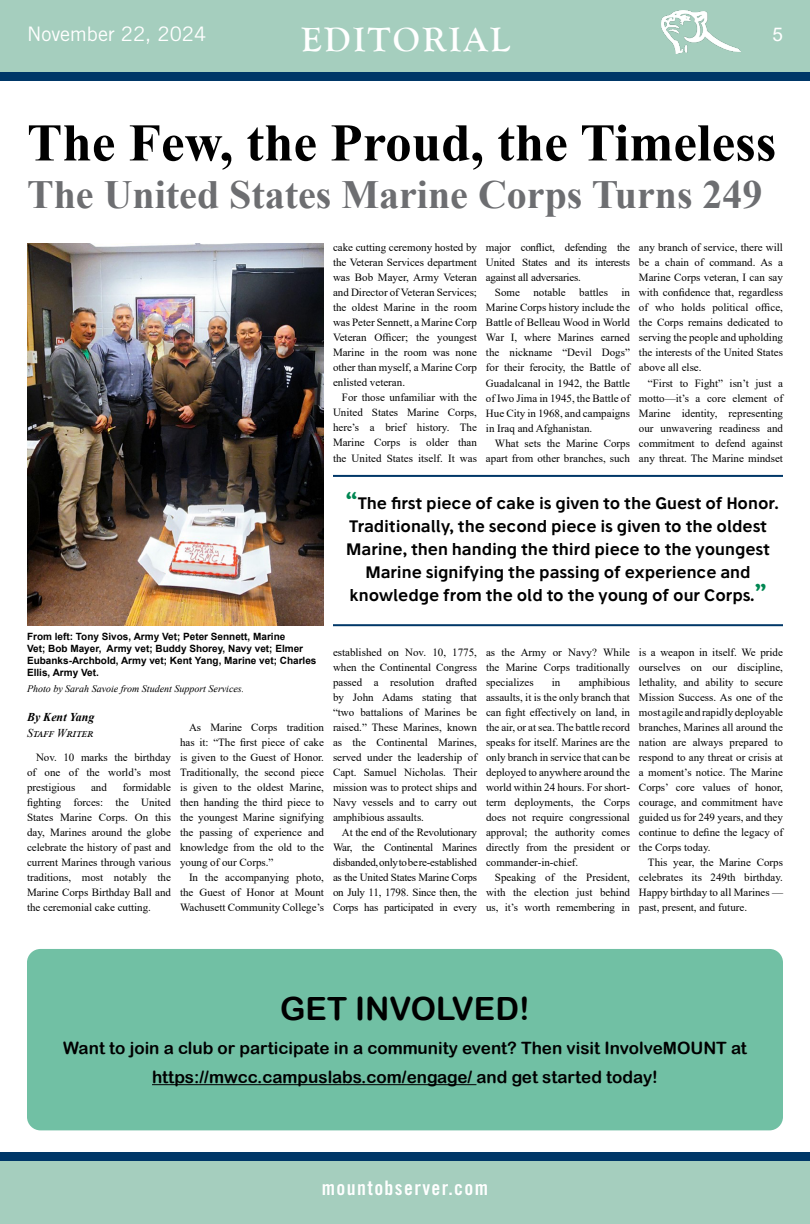
<style>
.page{position:relative;width:810px;height:1224px;background:#fff}
.page>*{position:absolute;margin:0;border:0;box-sizing:border-box;transform-origin:0 0}
.t1{font:700 53px "Times New Roman";color:#000}
.t2{font:700 40px "Times New Roman";color:#6d6e71}
.t3{font:700 35px "Goudy Old Style T";letter-spacing:.07em;color:#fff}
.t4{font:32px "Arial Rounded MT Bold";color:#000}
.t5{font:20px "Trade Gothic LT Std Bd Cn 20";letter-spacing:.07em;color:#fff}
.t6{font:20px "Trade Gothic LT Std";color:#fff}
.t7{font:18.9px "Arial";color:#fff}
.t8{font:17px/29.4px "Arial Rounded MT Bold";color:#000;text-align:center}
.t9{font:600 16px/23px "Stilu";color:#000;text-align:center}
.t10{font:italic 12px "Times New Roman";letter-spacing:.015em;color:#000}
.t11{font:italic 700 12px "Times New Roman";color:#000}
.t12{font:11px/15px "Times New Roman";color:#000;text-align:justify}
.t13{font:700 10px/12px "Arial";color:#000}
.t14{font:italic 10px "Times New Roman";color:#000}
.s1{font-size:23px;color:#008752}
</style>
<div class="page">
<div style="left:0;top:0;width:810px;height:72px;background:#a5cebe"></div>
<div style="left:0;top:72px;width:810px;height:9px;background:#003768"></div>
<div style="left:0;top:1161px;width:810px;height:63px;background:#a5cebe"></div>
<div style="left:0;top:1152px;width:810px;height:9px;background:#003768"></div>
<img style="left:661px;top:10px;width:80px;height:44px">
<img style="left:27px;top:244px;width:297px;height:381px">
<div style="left:27px;top:949px;width:756px;height:181px;background:#71c0a4;border-radius:14px"></div>
<hr style="left:152px;top:1084px;width:324px;height:1px;background:#000">
<hr style="left:333px;top:475px;width:450px;height:2px;background:#003768">
<hr style="left:333px;top:624px;width:450px;height:2px;background:#003768">
<h3 class="t6" style="left:27px;top:22px;width:181px">November 22, 2024</h3>
<h3 class="t7" style="left:772px;top:21px;width:12px">5</h3>
<h3 class="t3" style="left:301px;top:20px;width:210px">EDITORIAL</h3>
<h1 class="t1" style="left:27px;top:104px;width:751px">The Few, the Proud, the Timeless</h1>
<h2 class="t2" style="left:27px;top:166px;width:737px">The United States Marine Corps Turns 249</h2>
<p class="t12" style="left:333px;top:240px;width:146px">cake cutting ceremony hosted by the Veteran Services department was Bob Mayer, Army Veteran and Director of Veteran Services; the oldest Marine in the room was Peter Sennett, a Marine Corp Veteran Officer; the youngest Marine in the room was none other than myself, a Marine Corp enlisted veteran.</p>
<p class="t12" style="left:333px;top:390px;width:146px;text-indent:9px">For those unfamiliar with the United States Marine Corps, here’s a brief history. The Marine Corps is older than the United States itself. It was</p>
<p class="t12" style="left:486px;top:240px;width:146px">major conflict, defending the United States and its interests against all adversaries.</p>
<p class="t12" style="left:486px;top:285px;width:146px;text-indent:9px">Some notable battles in Marine Corps history include the Battle of Belleau Wood in World War I, where Marines earned the nickname “Devil Dogs” for their ferocity, the Battle of Guadalcanal in 1942, the Battle of Iwo Jima in 1945, the Battle of Hue City in 1968, and campaigns in Iraq and Afghanistan.</p>
<p class="t12" style="left:486px;top:435px;width:146px;text-align:right">What sets the Marine Corps apart from other branches, such</p>
<p class="t12" style="left:639px;top:240px;width:146px">any branch of service, there will be a chain of command. As a Marine Corps veteran, I can say with confidence that, regardless of who holds political office, the Corps remains dedicated to serving the people and upholding the interests of the United States above all else.</p>
<p class="t12" style="left:639px;top:375px;width:146px;text-indent:9px">“First to Fight” isn’t just a motto—it’s a core element of Marine identity, representing our unwavering readiness and commitment to defend against any threat. The Marine mindset</p>
<p class="t9" style="left:346px;top:492px;width:435px"><span class="s1">“</span>The first piece of cake is given to the Guest of Honor.<br>Traditionally, the second piece is given to the oldest Marine, then handing the third piece to the youngest Marine signifying the passing of experience and knowledge from the old to the young of our Corps.<span class="s1">”</span></p>
<p class="t13" style="left:27px;top:630px;width:291px">From left: Tony Sivos, Army Vet; Peter Sennett, Marine<br>Vet; Bob Mayer, Army vet; Buddy Shorey, Navy vet; Elmer Eubanks-Archbold, Army vet; Kent Yang, Marine vet; Charles Ellis, Army Vet.</p>
<p class="t14" style="left:27px;top:682px;width:219px">Photo by Sarah Savoie from Student Support Services.</p>
<p class="t11" style="left:27px;top:709px;width:69px">By Kent Yang</p>
<p class="t10" style="left:27px;top:725px;width:67px">Staff Writer</p>
<p class="t12" style="left:27px;top:750px;width:146px;text-indent:9px">Nov. 10 marks the birthday of one of the world’s most prestigious</p>
<p class="t12" style="left:27px;top:780px;width:146px;text-indent:96px">formidable fighting forces: the United States Marine Corps. On this day, Marines around the globe celebrate the history of past and current Marines through various traditions, most notably the Marine Corps Birthday Ball and the ceremonial cake cutting.</p>
<p class="t12" style="left:91px;top:780px;width:17px">and</p>
<p class="t12" style="left:180px;top:720px;width:146px;text-indent:9px">As Marine Corps tradition has it: “The first piece of cake is given to the Guest of Honor.<br>Traditionally, the second piece is given to the oldest Marine, then handing the third piece to the youngest Marine signifying the passing of experience and knowledge from the old to the young of our Corps.”</p>
<p class="t12" style="left:180px;top:870px;width:146px;text-indent:9px">In the accompanying photo, the Guest of Honor at Mount Wachusett Community College’s</p>
<p class="t12" style="left:333px;top:644px;width:146px">established on Nov. 10, 1775, when the Continental Congress passed a resolution drafted by John Adams stating that “two battalions of Marines be raised.” These Marines, known as the Continental Marines, served under the leadership of Capt. Samuel Nicholas. Their mission was to protect ships and Navy vessels and to carry out amphibious assaults.</p>
<p class="t12" style="left:333px;top:824px;width:146px;text-indent:9px">At the end of the Revolutionary War, the Continental Marines disbanded, only to be re-established as the United States Marine Corps on July 11, 1798. Since then, the Corps has participated in every</p>
<p class="t12" style="left:486px;top:644px;width:146px">as the Army or Navy? While the Marine Corps traditionally specializes</p>
<p class="t12" style="left:486px;top:674px;width:146px;text-indent:93px">amphibious assaults, it is the only branch that can fight effectively on land, in the air, or at sea. The battle record speaks for itself. Marines are the only branch in service that can be deployed to anywhere around the world within 24 hours. For short&shy;term deployments, the Corps does not require congressional approval; the authority comes directly from the president or commander-in-chief.</p>
<p class="t12" style="left:486px;top:869px;width:146px;text-indent:9px">Speaking of the President, with the election just behind us, it’s worth remembering in</p>
<p class="t12" style="left:552px;top:674px;width:10px">in</p>
<p class="t12" style="left:639px;top:644px;width:146px">is a weapon in itself. We pride ourselves on our discipline, lethality, and ability to secure Mission Success. As one of the most agile and rapidly deployable branches, Marines all around the nation are always prepared to respond to any threat or crisis at a moment’s notice. The Marine Corps’ core values of honor, courage, and commitment have guided us for 249 years, and they continue to define the legacy of the Corps today.</p>
<p class="t12" style="left:639px;top:854px;width:146px;text-indent:9px">This year, the Marine Corps celebrates its 249th birthday.<br>Happy birthday to all Marines — past, present, and future.</p>
<h3 class="t4" style="left:280px;top:989px;width:251px">GET INVOLVED!</h3>
<h3 class="t8" style="left:63px;top:1033px;width:685px">Want to join a club or participate in a community event? Then visit InvolveMOUNT at https://mwcc.campuslabs.com/engage/ and get started today!</h3>
<h3 class="t5" style="left:322px;top:1176px;width:168px">mountobserver.com</h3>
</div>
